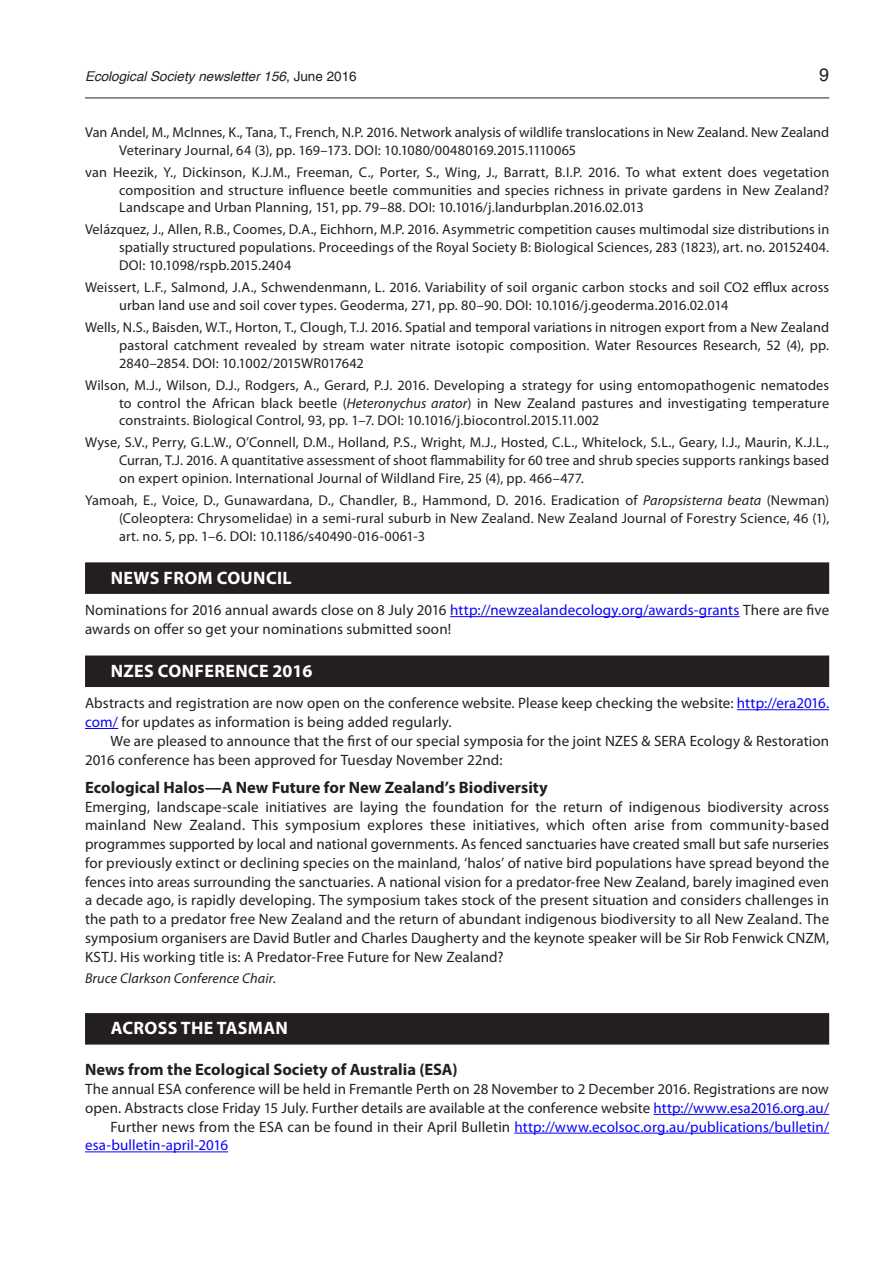
<style>
.page{position:relative;width:893px;height:1263px;background:#fff}
.page>*{position:absolute;margin:0;border:0;box-sizing:border-box;transform-origin:0 0}
.Headline_1_line{font:700 18px "Myriad Pro";letter-spacing:.02em;color:#fff}
.t1{font:18px "Helvetica Maori";color:#231f20}
.Subhead{font:700 16.5px "Myriad Pro";color:#231f20}
.Body_1st{font:15px/18.8px "Myriad Pro";letter-spacing:.005em;color:#231f20}
.Body_text{font:15px/18.8px "Myriad Pro";letter-spacing:.01em;color:#231f20}
.Body_text-2{font:15px/18.8px "Myriad Pro";letter-spacing:.01em;color:#0c00fa}
.References{font:14.25px/17.9px "Myriad Pro";letter-spacing:.01em;color:#231f20;text-align:justify}
.Author{font:italic 14.25px "Myriad Pro";letter-spacing:.01em;color:#231f20}
.t2{font:italic 13.5px "Helvetica";color:#231f20}
.s1{font-family:"Helvetica Maori";font-style:normal}
.s2{font-style:italic}
.s3{color:#0c00fa}
.s4{color:#231f20}
</style>
<div class="page">
<hr style="left:85px;top:98px;width:744px;height:1px;background:#231f20">
<div style="left:85px;top:562px;width:744px;height:32px;background:#231f20"></div>
<hr style="left:450px;top:616px;width:290px;height:1px;background:#0c00fa">
<div style="left:85px;top:655px;width:744px;height:32px;background:#231f20"></div>
<hr style="left:737px;top:709px;width:92px;height:1px;background:#0c00fa">
<hr style="left:85px;top:728px;width:33px;height:1px;background:#0c00fa">
<div style="left:85px;top:1013px;width:744px;height:31px;background:#231f20"></div>
<hr style="left:653px;top:1114px;width:176px;height:1px;background:#0c00fa">
<hr style="left:514px;top:1133px;width:315px;height:1px;background:#0c00fa">
<hr style="left:85px;top:1151px;width:143px;height:1px;background:#0c00fa">
<p class="t2" style="left:85px;top:65px;width:273px">Ecological Society newsletter 156<span class="s1">, June 2016</span></p>
<p class="t1" style="left:819px;top:64px;width:12px">9</p>
<p class="References" style="left:119px;top:123px;width:712px;text-indent:-34px">Van Andel, M., McInnes, K., Tana, T., French, N.P. 2016. Network analysis of wildlife translocations in New Zealand. New Zealand<br>Veterinary Journal, 64 (3), pp. 169–173. DOI: 10.1080/00480169.2015.1110065</p>
<p class="References" style="left:119px;top:163px;width:712px;text-indent:-34px">van Heezik, Y., Dickinson, K.J.M., Freeman, C., Porter, S., Wing, J., Barratt, B.I.P. 2016. To what extent does vegetation composition and structure influence beetle communities and species richness in private gardens in New Zealand?<br>Landscape and Urban Planning, 151, pp. 79–88. DOI: 10.1016/j.landurbplan.2016.02.013</p>
<p class="References" style="left:119px;top:221px;width:712px;text-indent:-34px">Velázquez, J., Allen, R.B., Coomes, D.A., Eichhorn, M.P. 2016. Asymmetric competition causes multimodal size distributions in spatially structured populations. Proceedings of the Royal Society B: Biological Sciences, 283 (1823), art. no. 20152404.<br>DOI: 10.1098/rspb.2015.2404</p>
<p class="References" style="left:119px;top:278px;width:712px;text-indent:-34px">Weissert, L.F., Salmond, J.A., Schwendenmann, L. 2016. Variability of soil organic carbon stocks and soil CO2 efflux across urban land use and soil cover types. Geoderma, 271, pp. 80–90. DOI: 10.1016/j.geoderma.2016.02.014</p>
<p class="References" style="left:119px;top:318px;width:712px;text-indent:-34px">Wells, N.S., Baisden, W.T., Horton, T., Clough, T.J. 2016. Spatial and temporal variations in nitrogen export from a New Zealand pastoral catchment revealed by stream water nitrate isotopic composition. Water Resources Research, 52 (4), pp.<br>2840–2854. DOI: 10.1002/2015WR017642</p>
<p class="References" style="left:119px;top:376px;width:712px;text-indent:-34px">Wilson, M.J., Wilson, D.J., Rodgers, A., Gerard, P.J. 2016. Developing a strategy for using entomopathogenic nematodes to control the African black beetle (<span class="s2">Heteronychus arator</span>) in New Zealand pastures and investigating temperature constraints. Biological Control, 93, pp. 1–7. DOI: 10.1016/j.biocontrol.2015.11.002</p>
<p class="References" style="left:119px;top:433px;width:712px;text-indent:-34px">Wyse, S.V., Perry, G.L.W., O’Connell, D.M., Holland, P.S., Wright, M.J., Hosted, C.L., Whitelock, S.L., Geary, I.J., Maurin, K.J.L., Curran, T.J. 2016. A quantitative assessment of shoot flammability for 60 tree and shrub species supports rankings based on expert opinion. International Journal of Wildland Fire, 25 (4), pp. 466–477.</p>
<p class="References" style="left:119px;top:491px;width:712px;text-indent:-34px">Yamoah, E., Voice, D., Gunawardana, D., Chandler, B., Hammond, D. 2016. Eradication of <span class="s2">Paropsisterna beata</span> (Newman) (Coleoptera: Chrysomelidae) in a semi-rural suburb in New Zealand. New Zealand Journal of Forestry Science, 46 (1), art. no. 5, pp. 1–6. DOI: 10.1186/s40490-016-0061-3</p>
<p class="Headline_1_line" style="left:111px;top:566px;width:183px">NEWS FROM COUNCIL</p>
<p class="Body_1st" style="left:85px;top:600px;width:746px">Nominations for 2016 annual awards close on 8 July 2016 <span class="s3">http://newzealandecology.org/awards-grants</span> There are five awards on offer so get your nominations submitted soon!</p>
<p class="Headline_1_line" style="left:111px;top:659px;width:203px">NZES CONFERENCE 2016</p>
<p class="Body_1st" style="left:85px;top:694px;width:746px">Abstracts and registration are now open on the conference website. Please keep checking the website: <span class="s3">http://era2016. com/</span> for updates as information is being added regularly.</p>
<p class="Body_text" style="left:85px;top:731px;width:746px;text-indent:26px">We are pleased to announce that the first of our special symposia for the joint NZES &amp; SERA Ecology &amp; Restoration<br>2016 conference has been approved for Tuesday November 22nd:</p>
<p class="Subhead" style="left:85px;top:776px;width:464px">Ecological Halos—A New Future for New Zealand’s Biodiversity</p>
<p class="Body_1st" style="left:85px;top:797px;width:746px;text-align:justify">Emerging, landscape-scale initiatives are laying the foundation for the return of indigenous biodiversity across mainland New Zealand. This symposium explores these initiatives, which often arise from community-based programmes supported by local and national governments. As fenced sanctuaries have created small but safe nurseries for previously extinct or declining species on the mainland, ‘halos’ of native bird populations have spread beyond the fences into areas surrounding the sanctuaries. A national vision for a predator-free New Zealand, barely imagined even a decade ago, is rapidly developing. The symposium takes stock of the present situation and considers challenges in the path to a predator free New Zealand and the return of abundant indigenous biodiversity to all New Zealand. The symposium organisers are David Butler and Charles Daugherty and the keynote speaker will be Sir Rob Fenwick CNZM, KSTJ. His working title is: A Predator-Free Future for New Zealand?</p>
<p class="Author" style="left:85px;top:969px;width:192px">Bruce Clarkson Conference Chair.</p>
<p class="Headline_1_line" style="left:111px;top:1016px;width:179px">ACROSS THE TASMAN</p>
<p class="Subhead" style="left:85px;top:1059px;width:374px">News from the Ecological Society of Australia (ESA)</p>
<p class="Body_1st" style="left:85px;top:1079px;width:746px">The annual ESA conference will be held in Fremantle Perth on 28 November to 2 December 2016. Registrations are now open. Abstracts close Friday 15 July. Further details are available at the conference website <span class="s3">http://www.esa2016.org.au/</span></p>
<p class="Body_text-2" style="left:85px;top:1117px;width:746px;text-indent:26px"><span class="s4">Further news from the ESA can be found in their April Bulletin</span> http://www.ecolsoc.org.au/publications/bulletin/ esa-bulletin-april-2016</p>
</div>
